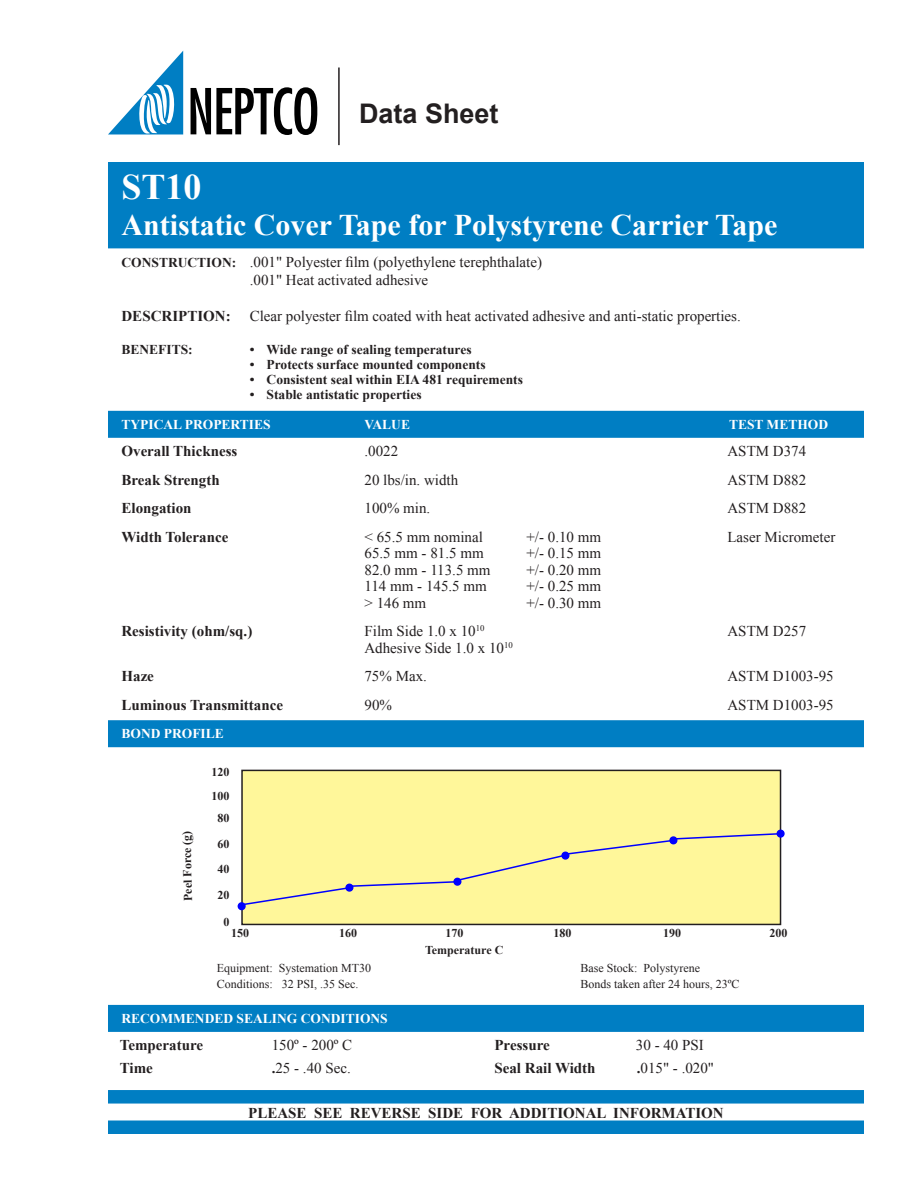
<style>
.page{position:relative;width:918px;height:1188px;background:#fff}
.page>*{position:absolute;margin:0;border:0;box-sizing:border-box;transform-origin:0 0}
.t1{font:700 36px "Times New Roman";color:#fff}
.t2{font:700 30px "Times New Roman";color:#fff}
.t3{font:700 27px "Arial";color:#231f20}
.t4{font:15px/18px "Times New Roman";color:#231f20}
.t5{font:700 15px "Times New Roman";color:#231f20}
.t6{font:700 13.5px "Times New Roman";color:#231f20}
.t7{font:700 13.5px "Times New Roman";color:#fff}
.t8{font:12px/16.5px "Times New Roman";color:#231f20}
.t9{font:700 12px/25.8px "Times New Roman";color:#231f20}
.s1{font-weight:700;font-size:13.5px}
.s2{font-weight:700}
</style>
<div class="page">
<hr style="left:338px;top:67px;width:2px;height:78px;background:#231f20">
<svg style="left:191px;top:87px;width:126px;height:48px"></svg>
<svg style="left:108px;top:51px;width:75px;height:83px"></svg>
<div style="left:109px;top:1091px;width:754px;height:12px;background:#007ec3"></div>
<div style="left:108px;top:1090px;width:756px;height:14px;border:2px solid #007ec3"></div>
<div style="left:109px;top:1121px;width:754px;height:12px;background:#007ec3"></div>
<div style="left:108px;top:1120px;width:756px;height:14px;border:2px solid #007ec3"></div>
<div style="left:109px;top:163px;width:754px;height:85px;background:#007ec3"></div>
<div style="left:108px;top:162px;width:756px;height:86px;border:2px solid #007ec3"></div>
<div style="left:109px;top:412px;width:754px;height:25px;background:#007ec3"></div>
<div style="left:108px;top:411px;width:756px;height:27px;border:2px solid #007ec3"></div>
<div style="left:109px;top:721px;width:754px;height:25px;background:#007ec3"></div>
<div style="left:108px;top:720px;width:756px;height:27px;border:2px solid #007ec3"></div>
<div style="left:242px;top:770px;width:539px;height:154px;background:#fff79a"></div>
<div style="left:241px;top:770px;width:540px;height:155px;border:2px solid #231f20"></div>
<div style="left:238px;top:902px;width:8px;height:8px;border:2px solid #00f;border-radius:50%"></div>
<div style="left:777px;top:830px;width:8px;height:8px;border:2px solid #00f;border-radius:50%"></div>
<svg style="left:240px;top:832px;width:543px;height:75px"></svg>
<div style="left:109px;top:1006px;width:754px;height:25px;background:#007ec3"></div>
<div style="left:108px;top:1005px;width:756px;height:27px;border:2px solid #007ec3"></div>
<h3 class="t3" style="left:359px;top:98px;width:141px">Data Sheet</h3>
<h1 class="t1" style="left:122px;top:175px;width:82px">ST10</h1>
<h2 class="t2" style="left:122px;top:215px;width:658px">Antistatic Cover Tape for Polystyrene Carrier Tape</h2>
<p class="t4" style="left:250px;top:253px;width:294px;text-indent:-128px"><span class="s1">CONSTRUCTION:</span> .001" Polyester film (polyethylene terephthalate) .001" Heat activated adhesive</p>
<p class="t5" style="left:122px;top:311px;width:111px">DESCRIPTION:</p>
<p class="t4" style="left:250px;top:307px;width:493px">Clear polyester film coated with heat activated adhesive and anti-static properties.</p>
<p class="t6" style="left:122px;top:345px;width:73px">BENEFITS:</p>
<p class="t6" style="left:250px;top:345px;width:223px">• Wide range of sealing temperatures</p>
<p class="t6" style="left:250px;top:360px;width:237px">• Protects surface mounted components</p>
<p class="t6" style="left:250px;top:375px;width:275px">• Consistent seal within EIA 481 requirements</p>
<p class="t6" style="left:250px;top:390px;width:173px">• Stable antistatic properties</p>
<p class="t7" style="left:122px;top:420px;width:151px">TYPICAL PROPERTIES</p>
<p class="t7" style="left:364px;top:420px;width:47px">VALUE</p>
<p class="t7" style="left:729px;top:420px;width:101px">TEST METHOD</p>
<p class="t5" style="left:122px;top:446px;width:117px">Overall Thickness</p>
<p class="t4" style="left:364px;top:442px;width:35px">.0022</p>
<p class="t4" style="left:728px;top:442px;width:80px">ASTM D374</p>
<p class="t5" style="left:122px;top:475px;width:100px">Break Strength</p>
<p class="t4" style="left:364px;top:471px;width:95px">20 lbs/in. width</p>
<p class="t4" style="left:728px;top:471px;width:80px">ASTM D882</p>
<p class="t5" style="left:122px;top:503px;width:72px">Elongation</p>
<p class="t4" style="left:364px;top:499px;width:67px">100% min.</p>
<p class="t4" style="left:728px;top:499px;width:80px">ASTM D882</p>
<p class="t5" style="left:122px;top:532px;width:108px">Width Tolerance</p>
<p class="t4" style="left:364px;top:528px;width:120px">&lt; 65.5 mm nominal</p>
<p class="t4" style="left:526px;top:528px;width:76px">+/- 0.10 mm</p>
<p class="t4" style="left:728px;top:528px;width:109px">Laser Micrometer</p>
<p class="t4" style="left:364px;top:544px;width:121px">65.5 mm - 81.5 mm</p>
<p class="t4" style="left:526px;top:544px;width:76px">+/- 0.15 mm</p>
<p class="t4" style="left:364px;top:561px;width:128px">82.0 mm - 113.5 mm</p>
<p class="t4" style="left:526px;top:561px;width:76px">+/- 0.20 mm</p>
<p class="t4" style="left:364px;top:577px;width:124px">114 mm - 145.5 mm</p>
<p class="t4" style="left:526px;top:577px;width:76px">+/- 0.25 mm</p>
<p class="t4" style="left:364px;top:594px;width:63px">&gt; 146 mm</p>
<p class="t4" style="left:526px;top:594px;width:76px">+/- 0.30 mm</p>
<p class="t5" style="left:122px;top:626px;width:132px">Resistivity (ohm/sq.)</p>
<p class="t4" style="left:364px;top:622px;width:122px">Film Side 1.0 x 10<sup>10</sup></p>
<p class="t4" style="left:728px;top:622px;width:80px">ASTM D257</p>
<p class="t4" style="left:364px;top:639px;width:150px">Adhesive Side 1.0 x 10<sup>10</sup></p>
<p class="t5" style="left:122px;top:671px;width:34px">Haze</p>
<p class="t4" style="left:364px;top:667px;width:64px">75% Max.</p>
<p class="t4" style="left:727px;top:667px;width:108px">ASTM D1003-95</p>
<p class="t5" style="left:122px;top:700px;width:163px">Luminous Transmittance</p>
<p class="t4" style="left:364px;top:696px;width:29px">90%</p>
<p class="t4" style="left:728px;top:696px;width:108px">ASTM D1003-95</p>
<p class="t7" style="left:122px;top:729px;width:104px">BOND PROFILE</p>
<p class="t9" style="left:212px;top:761px;width:19px;line-height:24px">120<br>100</p>
<p class="t9" style="left:176px;top:901px;width:72px;rotate:-91deg">Peel Force (g)</p>
<p class="t9" style="left:218px;top:806px;width:13px">80</p>
<p class="t9" style="left:218px;top:832px;width:13px;text-align:justify">60<br>40<br>20</p>
<p class="t9" style="left:224px;top:911px;width:7px">0</p>
<p class="t9" style="left:231px;top:921px;width:19px">150</p>
<p class="t9" style="left:339px;top:921px;width:19px">160</p>
<p class="t9" style="left:446px;top:921px;width:19px">170</p>
<p class="t9" style="left:554px;top:921px;width:19px">180</p>
<p class="t9" style="left:663px;top:921px;width:19px">190</p>
<p class="t9" style="left:770px;top:921px;width:19px">200</p>
<p class="t8" style="left:217px;top:959px;width:156px">Equipment: Systemation MT30<br>Conditions: 32 PSI, .35 Sec.</p>
<p class="t9" style="left:425px;top:939px;width:80px">Temperature C</p>
<p class="t8" style="left:580px;top:959px;width:161px">Base Stock: Polystyrene<br>Bonds taken after 24 hours, 23ºC</p>
<p class="t7" style="left:122px;top:1014px;width:268px">RECOMMENDED SEALING CONDITIONS</p>
<p class="t5" style="left:120px;top:1040px;width:85px">Temperature</p>
<p class="t4" style="left:272px;top:1036px;width:82px">150º - 200º C</p>
<p class="t5" style="left:494px;top:1040px;width:57px">Pressure</p>
<p class="t4" style="left:636px;top:1036px;width:69px">30 - 40 PSI</p>
<p class="t5" style="left:120px;top:1063px;width:35px">Time</p>
<p class="t4" style="left:272px;top:1059px;width:81px"><span class="s2">.</span>25 - .40 Sec.</p>
<p class="t5" style="left:494px;top:1063px;width:103px">Seal Rail Width</p>
<p class="t4" style="left:637px;top:1059px;width:79px"><span class="s2">.</span>015" - .020"</p>
<p class="t5" style="left:248px;top:1107px;width:477px">PLEASE SEE REVERSE SIDE FOR ADDITIONAL INFORMATION</p>
</div>
